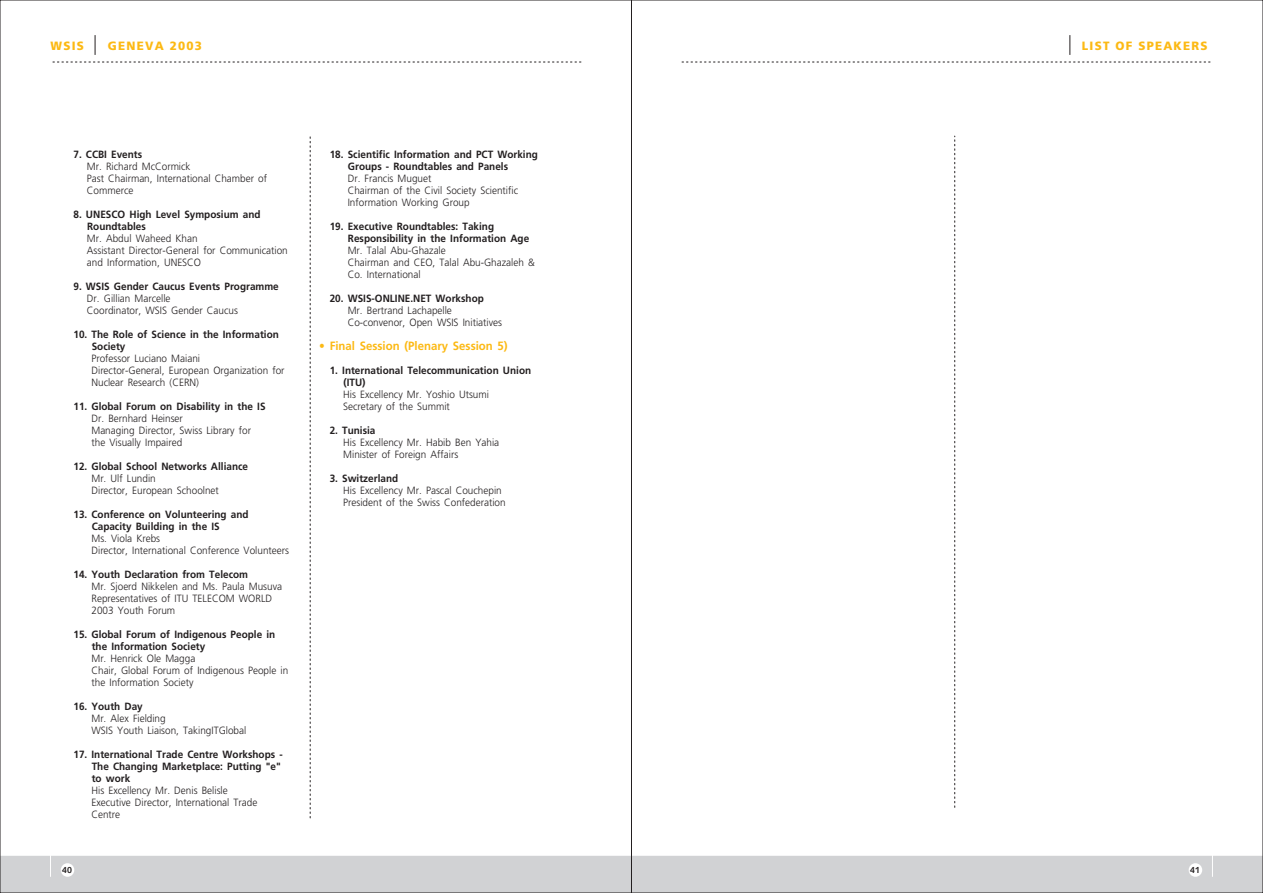
<style>
.page{position:relative;width:1263px;height:893px;background:#fff}
.page>*{position:absolute;margin:0;border:0;box-sizing:border-box;transform-origin:0 0}
.t1{font:700 12px "Frutiger";color:#fcb914;scale:.95 1}
.t2{font:900 12px "Frutiger";letter-spacing:.105em;color:#fcb914}
.t3{font:300 10.5px/12px "Frutiger";color:#231f20;scale:.95 1}
.t4{font:700 10.5px/12px "Frutiger";color:#231f20;scale:.95 1}
.t5{font:700 8.85px "Syntax";color:#231f20}
.s1{font-weight:300}
</style>
<div class="page">
<svg style="left:954px;top:136px;width:1px;height:671px"></svg>
<svg style="left:682px;top:62px;width:529px;height:1px"></svg>
<div style="left:0;top:856px;width:1263px;height:37px;background:#d1d2d4"></div>
<svg style="left:50px;top:856px;width:1px;height:21px"></svg>
<svg style="left:1069px;top:35px;width:1px;height:20px"></svg>
<div style="left:61px;top:863px;width:13px;height:14px;background:#fff;border-radius:50%"></div>
<svg style="left:1212px;top:856px;width:1px;height:21px"></svg>
<div style="left:1189px;top:863px;width:13px;height:14px;background:#fff;border-radius:50%"></div>
<svg style="left:310px;top:136px;width:1px;height:682px"></svg>
<svg style="left:52px;top:62px;width:529px;height:1px"></svg>
<svg style="left:95px;top:35px;width:1px;height:20px"></svg>
<p class="t2" style="left:51px;top:38px;width:35px">WSIS</p>
<p class="t2" style="left:108px;top:38px;width:96px">GENEVA 2003</p>
<p class="t2" style="left:1082px;top:38px;width:127px">LIST OF SPEAKERS</p>
<p class="t4" style="left:73px;top:148px;width:74px">7. CCBI Events</p>
<p class="t3" style="left:87px;top:160px;width:191px">Mr. Richard McCormick<br>Past Chairman, International Chamber of<br>Commerce</p>
<p class="t4" style="left:87px;top:208px;width:184px;text-indent:-14px">8. UNESCO High Level Symposium and<br>Roundtables</p>
<p class="t3" style="left:87px;top:232px;width:213px">Mr. Abdul Waheed Khan<br>Assistant Director-General for Communication and Information, UNESCO</p>
<p class="t4" style="left:73px;top:280px;width:218px">9. WSIS Gender Caucus Events Programme</p>
<p class="t3" style="left:87px;top:292px;width:160px">Dr. Gillian Marcelle<br>Coordinator, WSIS Gender Caucus</p>
<p class="t4" style="left:92px;top:328px;width:198px;text-indent:-18px">10. The Role of Science in the Information<br>Society</p>
<p class="t3" style="left:91px;top:352px;width:205px">Professor Luciano Maiani<br>Director-General, European Organization for<br>Nuclear Research (CERN)</p>
<p class="t4" style="left:73px;top:400px;width:204px">11. Global Forum on Disability in the IS</p>
<p class="t3" style="left:91px;top:412px;width:170px">Dr. Bernhard Heinser<br>Managing Director, Swiss Library for the Visually Impaired</p>
<p class="t4" style="left:73px;top:460px;width:185px">12. Global School Networks Alliance</p>
<p class="t3" style="left:91px;top:472px;width:136px">Mr. Ulf Lundin<br>Director, European Schoolnet</p>
<p class="t4" style="left:92px;top:508px;width:167px;text-indent:-18px">13. Conference on Volunteering and<br>Capacity Building in the IS</p>
<p class="t3" style="left:91px;top:532px;width:209px">Ms. Viola Krebs<br>Director, International Conference Volunteers</p>
<p class="t4" style="left:73px;top:568px;width:185px">14. Youth Declaration from Telecom</p>
<p class="t3" style="left:91px;top:580px;width:202px">Mr. Sjoerd Nikkelen and Ms. Paula Musuva<br>Representatives of ITU TELECOM WORLD<br>2003 Youth Forum</p>
<p class="t4" style="left:92px;top:628px;width:195px;text-indent:-18px">15. Global Forum of Indigenous People in the Information Society</p>
<p class="t3" style="left:91px;top:652px;width:209px">Mr. Henrick Ole Magga<br>Chair, Global Forum of Indigenous People in the Information Society</p>
<p class="t4" style="left:73px;top:700px;width:74px">16. Youth Day</p>
<p class="t3" style="left:91px;top:712px;width:165px">Mr. Alex Fielding<br>WSIS Youth Liaison, TakingITGlobal</p>
<p class="t4" style="left:92px;top:748px;width:203px;text-indent:-18px">17. International Trade Centre Workshops -<br>The Changing Marketplace: Putting "e" to work</p>
<p class="t3" style="left:91px;top:784px;width:176px">His Excellency Mr. Denis Belisle<br>Executive Director, International Trade<br>Centre</p>
<p class="t4" style="left:348px;top:148px;width:201px;text-indent:-18px">18. Scientific Information and PCT Working<br>Groups - Roundtables and Panels</p>
<p class="t3" style="left:348px;top:172px;width:181px">Dr. Francis Muguet<br>Chairman of the Civil Society Scientific<br>Information Working Group</p>
<p class="t4" style="left:348px;top:220px;width:192px;text-indent:-18px">19. Executive Roundtables: Taking<br>Responsibility in the Information Age</p>
<p class="t3" style="left:348px;top:244px;width:198px">Mr. Talal Abu-Ghazale<br>Chairman and CEO, Talal Abu-Ghazaleh &amp;<br>Co. International</p>
<p class="t4" style="left:330px;top:292px;width:164px">20. WSIS-ONLINE.NET Workshop</p>
<p class="t3" style="left:348px;top:304px;width:164px">Mr. Bertrand Lachapelle<br>Co-convenor, Open WSIS Initiatives</p>
<p class="t1" style="left:319px;top:339px;width:200px"><span class="s1">•</span> Final Session (Plenary Session 5)</p>
<p class="t4" style="left:343px;top:364px;width:199px;text-indent:-14px">1. International Telecommunication Union (ITU)</p>
<p class="t3" style="left:343px;top:388px;width:155px">His Excellency Mr. Yoshio Utsumi<br>Secretary of the Summit</p>
<p class="t4" style="left:330px;top:424px;width:50px">2. Tunisia</p>
<p class="t3" style="left:343px;top:436px;width:166px">His Excellency Mr. Habib Ben Yahia<br>Minister of Foreign Affairs</p>
<p class="t4" style="left:330px;top:472px;width:74px">3. Switzerland</p>
<p class="t3" style="left:343px;top:484px;width:172px">His Excellency Mr. Pascal Couchepin<br>President of the Swiss Confederation</p>
<p class="t5" style="left:62px;top:865px;width:11px">40</p>
<p class="t5" style="left:1190px;top:865px;width:11px">41</p>
</div>
